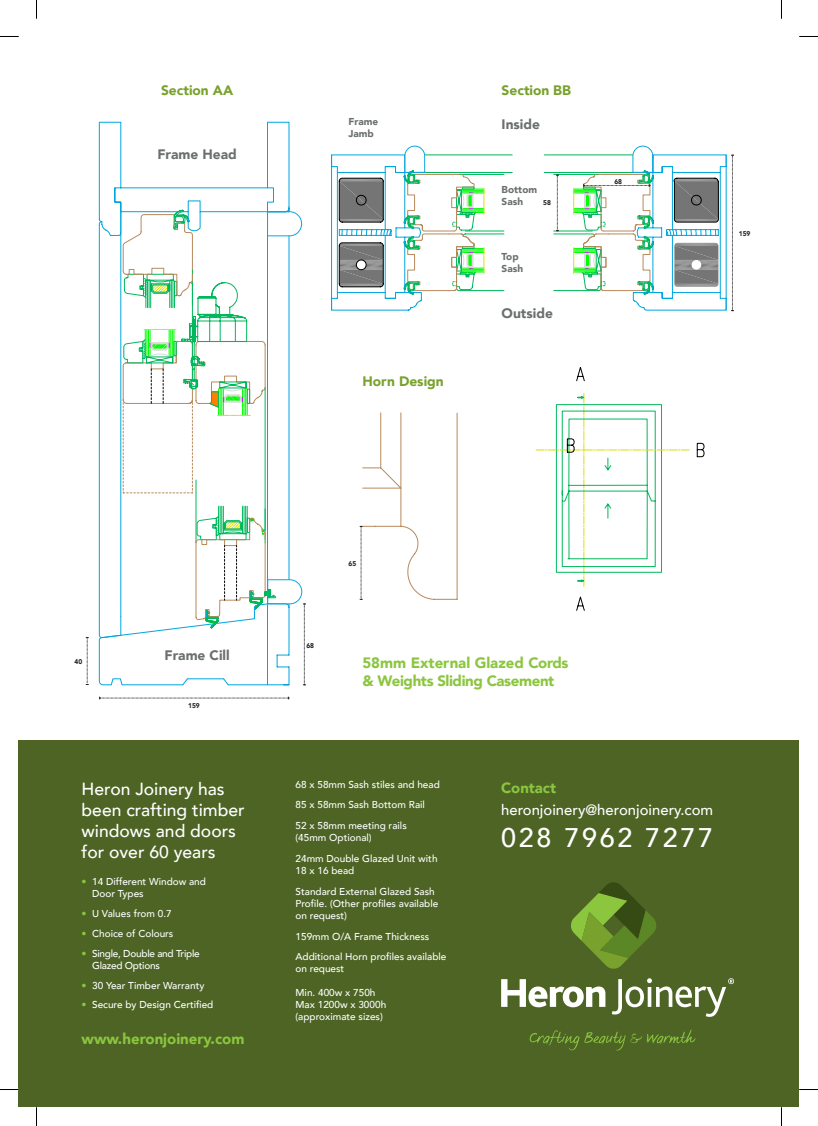
<style>
.page{position:relative;width:818px;height:1126px;background:#fff}
.page>*{position:absolute;margin:0;border:0;box-sizing:border-box;transform-origin:0 0}
.t1{font:500 26.88px "Avenir";letter-spacing:.1em;color:#fff}
.Descriptor_Header{font:500 17.5px/21px "Avenir";color:#fff}
.t2{font:900 15px "Avenir";color:#8bc63e}
.t3{font:900 15px "Avenir";letter-spacing:-.025em;color:#8bc63e}
.t4{font:500 14.88px "Avenir";color:#fff}
.t5{font:900 14.88px "Avenir";color:#8bc63e}
.t6{font:900 13.75px "Avenir";color:#6b6f70}
.t7{font:900 13.75px "Avenir";color:#78a22d}
.Descriptor_Header-2{font:500 10px/12px "Avenir";color:#fff}
.Descriptor_Header-3{font:500 10px/12px "Avenir";letter-spacing:-.025em;color:#fff}
.t8{font:900 10px/12px "Avenir";color:#6b6f70}
.t9{font:900 6.88px "Avenir";color:#231f20;scale:.95 1}
.s1{color:#8bc63e}
</style>
<div class="page">
<div style="left:19px;top:740px;width:779px;height:367px;background:#4d6425"></div>
<svg style="left:571px;top:882px;width:85px;height:87px"></svg>
<svg style="left:501px;top:978px;width:232px;height:38px"></svg>
<svg style="left:529px;top:1030px;width:166px;height:20px"></svg>
<svg style="left:99px;top:122px;width:190px;height:84px"></svg>
<hr style="left:544px;top:172px;width:90px;height:1px;background:#00b85c">
<hr style="left:544px;top:155px;width:88px;height:1px;background:#00b85c">
<svg style="left:535px;top:367px;width:169px;height:244px"></svg>
<svg style="left:99px;top:696px;width:190px;height:3px"></svg>
<svg style="left:86px;top:637px;width:2px;height:48px"></svg>
<svg style="left:359px;top:412px;width:98px;height:188px"></svg>
<svg style="left:331px;top:146px;width:173px;height:165px"></svg>
<svg style="left:553px;top:146px;width:180px;height:165px"></svg>
<svg style="left:99px;top:206px;width:206px;height:479px"></svg>
<svg style="left:0;top:36px;width:19px;height:1px"></svg>
<svg style="left:799px;top:36px;width:18px;height:1px"></svg>
<svg style="left:0;top:1088px;width:19px;height:2px"></svg>
<svg style="left:798px;top:1088px;width:19px;height:2px"></svg>
<svg style="left:36px;top:0;width:1px;height:19px"></svg>
<svg style="left:36px;top:1107px;width:1px;height:18px"></svg>
<p class="t7" style="left:161px;top:79px;width:74px">Section AA</p>
<p class="t7" style="left:501px;top:79px;width:71px">Section BB</p>
<p class="t6" style="left:157px;top:143px;width:81px">Frame Head</p>
<p class="t8" style="left:348px;top:116px;width:31px">Frame</p>
<p class="t8" style="left:348px;top:128px;width:27px">Jamb</p>
<p class="t7" style="left:362px;top:369px;width:83px">Horn Design</p>
<p class="t6" style="left:501px;top:112px;width:40px">Inside</p>
<p class="t8" style="left:501px;top:183px;width:37px">Bottom<br>Sash</p>
<p class="t9" style="left:543px;top:197px;width:10px">58</p>
<p class="t8" style="left:501px;top:250px;width:23px">Top<br>Sash</p>
<p class="t6" style="left:501px;top:301px;width:53px">Outside</p>
<p class="t9" style="left:614px;top:175px;width:10px">68</p>
<p class="t9" style="left:738px;top:228px;width:14px">159</p>
<p class="t9" style="left:75px;top:655px;width:10px">40</p>
<p class="t6" style="left:164px;top:643px;width:67px">Frame Cill</p>
<p class="t9" style="left:188px;top:699px;width:14px">159</p>
<p class="Descriptor_Header" style="left:81px;top:777px;width:165px">Heron Joinery has been crafting timber windows and doors for over 60 years</p>
<p class="Descriptor_Header-2" style="left:92px;top:875px;width:115px;text-indent:-11px"><span class="s1">•</span> 14 Different Window and<br>Door Types</p>
<p class="Descriptor_Header-2" style="left:81px;top:906px;width:92px"><span class="s1">•</span> U Values from 0.7</p>
<p class="Descriptor_Header-2" style="left:81px;top:926px;width:93px"><span class="s1">•</span> Choice of Colours</p>
<p class="Descriptor_Header-3" style="left:92px;top:946px;width:109px;text-indent:-11px"><span class="s1">•</span> Single, Double and Triple<br>Glazed Options</p>
<p class="Descriptor_Header-2" style="left:81px;top:978px;width:124px"><span class="s1">•</span> 30 Year Timber Warranty</p>
<p class="Descriptor_Header-2" style="left:81px;top:998px;width:133px"><span class="s1">•</span> Secure by Design Certified</p>
<p class="t2" style="left:81px;top:1026px;width:164px">www.heronjoinery.com</p>
<p class="t9" style="left:306px;top:639px;width:10px">68</p>
<p class="t9" style="left:348px;top:557px;width:10px">65</p>
<p class="t2" style="left:362px;top:650px;width:207px">58mm External Glazed Cords</p>
<p class="t3" style="left:362px;top:668px;width:193px">&amp; Weights Sliding Casement</p>
<p class="Descriptor_Header-2" style="left:295px;top:777px;width:146px">68 x 58mm Sash stiles and head</p>
<p class="Descriptor_Header-2" style="left:295px;top:798px;width:131px">85 x 58mm Sash Bottom Rail</p>
<p class="Descriptor_Header-2" style="left:295px;top:819px;width:113px">52 x 58mm meeting rails</p>
<p class="Descriptor_Header-2" style="left:295px;top:831px;width:78px">(45mm Optional)</p>
<p class="Descriptor_Header-2" style="left:295px;top:851px;width:143px">24mm Double Glazed Unit with<br>18 x 16 bead</p>
<p class="Descriptor_Header-2" style="left:295px;top:884px;width:144px">Standard External Glazed Sash<br>Profile. (Other profiles available</p>
<p class="Descriptor_Header-2" style="left:295px;top:908px;width:53px">on request)</p>
<p class="Descriptor_Header-2" style="left:295px;top:929px;width:135px">159mm O/A Frame Thickness</p>
<p class="Descriptor_Header-2" style="left:295px;top:950px;width:152px">Additional Horn profiles available on request</p>
<p class="Descriptor_Header-2" style="left:295px;top:986px;width:81px">Min. 400w x 750h</p>
<p class="Descriptor_Header-2" style="left:295px;top:998px;width:92px">Max 1200w x 3000h (approximate sizes)</p>
<p class="t5" style="left:501px;top:774px;width:56px">Contact</p>
<p class="t4" style="left:501px;top:797px;width:213px">heronjoinery@heronjoinery.com</p>
<p class="t1" style="left:501px;top:814px;width:213px">028 7962 7277</p>
</div>
